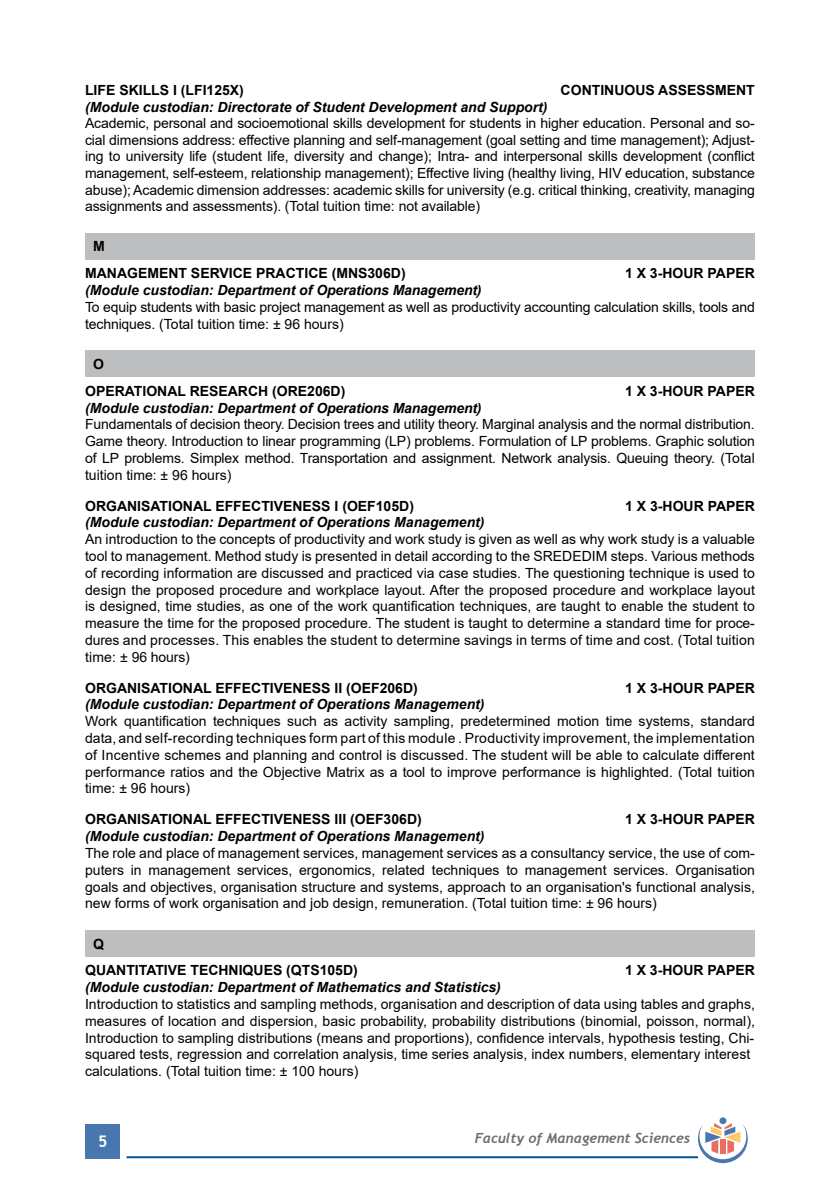
<style>
.page{position:relative;width:840px;height:1191px;background:#fff}
.page>*{position:absolute;margin:0;border:0;box-sizing:border-box;transform-origin:0 0}
.t1{font:700 16px "Trebuchet MS";color:#fff}
.t2{font:14px/16.8px "Arial";color:#000;text-align:justify}
.t3{font:italic 700 14px "Arial";color:#000}
.t4{font:700 14px/26.8px "Arial";color:#000}
.t5{font:italic 700 14px "Trebuchet";color:#6d6e71}
</style>
<div class="page">
<div style="left:86px;top:1124px;width:34px;height:34px;background:#4777ae"></div>
<hr style="left:126px;top:1156px;width:571px;height:2px;background:#005596">
<div style="left:719px;top:1117px;width:7px;height:7px;background:#4777ae;border-radius:50%"></div>
<svg style="left:697px;top:1123px;width:50px;height:40px"></svg>
<div style="left:85px;top:233px;width:669px;height:26px;background:#bcbec0"></div>
<div style="left:85px;top:351px;width:669px;height:26px;background:#bcbec0"></div>
<div style="left:85px;top:930px;width:669px;height:26px;background:#bcbec0"></div>
<p class="t4" style="left:85px;top:77px;width:160px">LIFE SKILLS I (LFI125X)</p>
<p class="t4" style="left:560px;top:77px;width:195px">CONTINUOUS ASSESSMENT</p>
<p class="t3" style="left:85px;top:97px;width:464px">(Module custodian: Directorate of Student Development and Support)</p>
<p class="t2" style="left:85px;top:115px;width:671px">Academic, personal and socioemotional skills development for students in higher education. Personal and so&shy;cial dimensions address: effective planning and self-management (goal setting and time management); Adjust&shy;ing to university life (student life, diversity and change); Intra- and interpersonal skills development (conflict management, self-esteem, relationship management); Effective living (healthy living, HIV education, substance abuse); Academic dimension addresses: academic skills for university (e.g. critical thinking, creativity, managing assignments and assessments). (Total tuition time: not available)</p>
<p class="t4" style="left:85px;top:233px;width:322px;text-indent:8px">M<br>MANAGEMENT SERVICE PRACTICE (MNS306D)</p>
<p class="t4" style="left:624px;top:260px;width:131px">1 X 3-HOUR PAPER</p>
<p class="t3" style="left:85px;top:281px;width:398px">(Module custodian: Department of Operations Management)</p>
<p class="t2" style="left:85px;top:298px;width:670px">To equip students with basic project management as well as productivity accounting calculation skills, tools and techniques. (Total tuition time: ± 96 hours)</p>
<p class="t4" style="left:85px;top:351px;width:262px;text-indent:8px">O<br>OPERATIONAL RESEARCH (ORE206D)</p>
<p class="t4" style="left:624px;top:377px;width:131px">1 X 3-HOUR PAPER</p>
<p class="t3" style="left:85px;top:398px;width:398px">(Module custodian: Department of Operations Management)</p>
<p class="t2" style="left:85px;top:416px;width:671px">Fundamentals of decision theory. Decision trees and utility theory. Marginal analysis and the normal distribution.<br>Game theory. Introduction to linear programming (LP) problems. Formulation of LP problems. Graphic solution of LP problems. Simplex method. Transportation and assignment. Network analysis. Queuing theory. (Total tuition time: ± 96 hours)</p>
<p class="t4" style="left:85px;top:492px;width:330px">ORGANISATIONAL EFFECTIVENESS I (OEF105D)</p>
<p class="t4" style="left:624px;top:492px;width:131px">1 X 3-HOUR PAPER</p>
<p class="t3" style="left:85px;top:513px;width:401px">(Module custodian: Department of Operations Management)</p>
<p class="t2" style="left:85px;top:531px;width:671px">An introduction to the concepts of productivity and work study is given as well as why work study is a valuable tool to management. Method study is presented in detail according to the SREDEDIM steps. Various methods of recording information are discussed and practiced via case studies. The questioning technique is used to design the proposed procedure and workplace layout. After the proposed procedure and workplace layout is designed, time studies, as one of the work quantification techniques, are taught to enable the student to measure the time for the proposed procedure. The student is taught to determine a standard time for proce&shy;dures and processes. This enables the student to determine savings in terms of time and cost. (Total tuition time: ± 96 hours)</p>
<p class="t4" style="left:85px;top:674px;width:334px">ORGANISATIONAL EFFECTIVENESS II (OEF206D)</p>
<p class="t4" style="left:624px;top:674px;width:131px">1 X 3-HOUR PAPER</p>
<p class="t3" style="left:85px;top:695px;width:401px">(Module custodian: Department of Operations Management)</p>
<p class="t2" style="left:85px;top:713px;width:671px">Work quantification techniques such as activity sampling, predetermined motion time systems, standard data, and self-recording techniques form part of this module . Productivity improvement, the implementation of Incentive schemes and planning and control is discussed. The student will be able to calculate different performance ratios and the Objective Matrix as a tool to improve performance is highlighted. (Total tuition time: ± 96 hours)</p>
<p class="t4" style="left:85px;top:806px;width:338px">ORGANISATIONAL EFFECTIVENESS III (OEF306D)</p>
<p class="t4" style="left:624px;top:806px;width:131px">1 X 3-HOUR PAPER</p>
<p class="t3" style="left:85px;top:827px;width:401px">(Module custodian: Department of Operations Management)</p>
<p class="t2" style="left:85px;top:844px;width:671px">The role and place of management services, management services as a consultancy service, the use of com&shy;puters in management services, ergonomics, related techniques to management services. Organisation goals and objectives, organisation structure and systems, approach to an organisation's functional analysis, new forms of work organisation and job design, remuneration. (Total tuition time: ± 96 hours)</p>
<p class="t4" style="left:85px;top:930px;width:274px;text-indent:8px">Q<br>QUANTITATIVE TECHNIQUES (QTS105D)</p>
<p class="t4" style="left:624px;top:957px;width:131px">1 X 3-HOUR PAPER</p>
<p class="t3" style="left:85px;top:978px;width:417px">(Module custodian: Department of Mathematics and Statistics)</p>
<p class="t2" style="left:85px;top:995px;width:671px;text-align:left">Introduction to statistics and sampling methods, organisation and description of data using tables and graphs, measures of location and dispersion, basic probability, probability distributions (binomial, poisson, normal), Introduction to sampling distributions (means and proportions), confidence intervals, hypothesis testing, Chi&shy;squared tests, regression and correlation analysis, time series analysis, index numbers, elementary interest calculations. (Total tuition time: ± 100 hours)</p>
<p class="t1" style="left:98px;top:1131px;width:11px">5</p>
<p class="t5" style="left:474px;top:1129px;width:217px">Faculty of Management Sciences</p>
</div>
